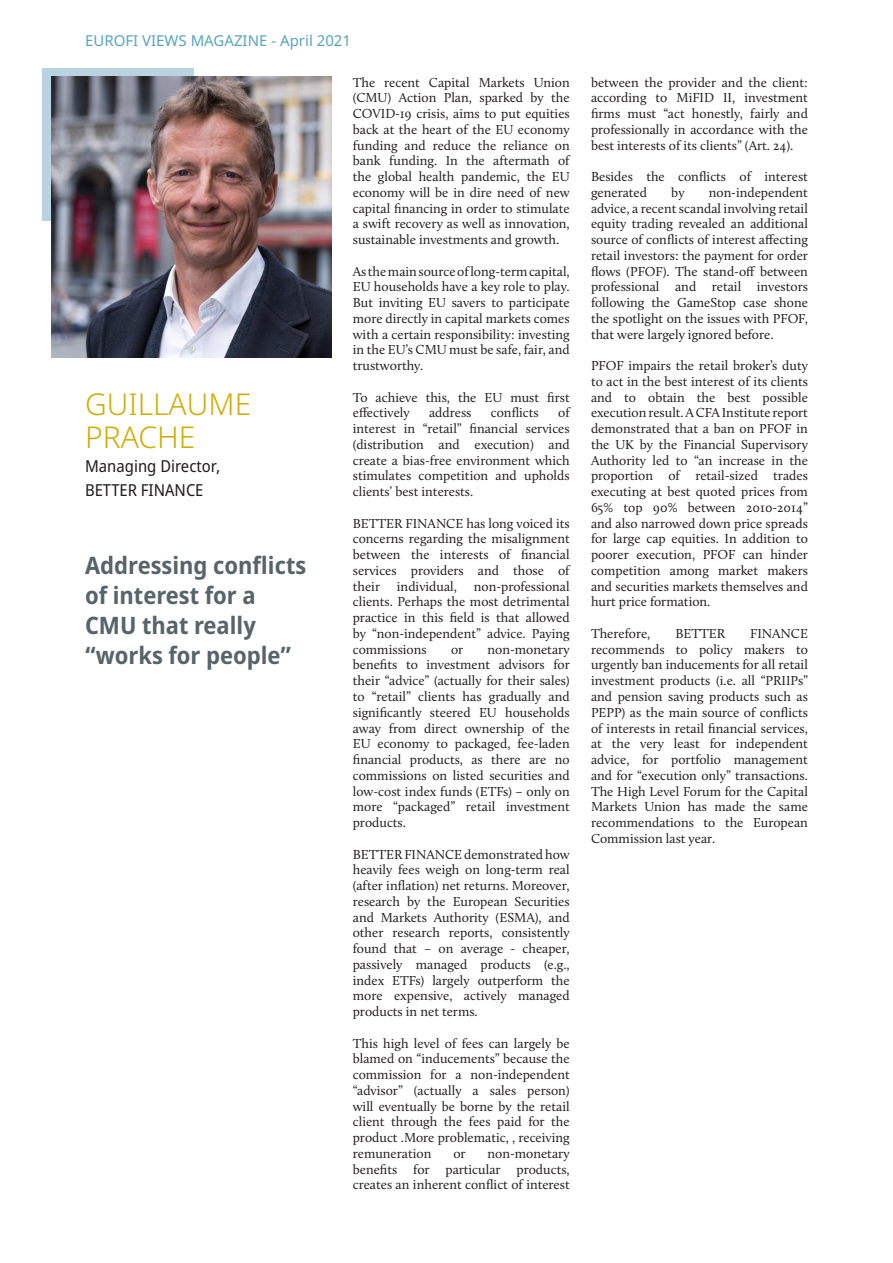
<style>
.page{position:relative;width:893px;height:1263px;background:#fff}
.page>*{position:absolute;margin:0;border:0;box-sizing:border-box;transform-origin:0 0}
.Style_Firstname_Last{font:300 30px/33px "Noto Sans";color:#cead05}
.Style_Titre{font:700 semi-condensed 24px/30px "Noto Sans";color:#57656b}
.Style_Function_Organ{font:semi-condensed 16.5px "Noto Sans";color:#231f20}
.t1{font:15px "Noto Sans";color:#57a5bb}
.Style_Note{font:13.5px/15.8px "Calluna";color:#231f20;text-align:justify}
</style>
<div class="page">
<div style="left:43px;top:68px;width:151px;height:152px;background:#b9d4e0"></div>
<img style="left:51px;top:77px;width:280px;height:280px">
<p class="t1" style="left:85px;top:30px;width:268px">EUROFI VIEWS MAGAZINE - April 2021</p>
<p class="Style_Firstname_Last" style="left:85px;top:388px;width:168px">GUILLAUME<br>PRACHE</p>
<p class="Style_Function_Organ" style="left:85px;top:454px;width:137px">Managing Director,</p>
<p class="Style_Function_Organ" style="left:85px;top:478px;width:120px">BETTER FINANCE</p>
<p class="Style_Titre" style="left:85px;top:550px;width:223px">Addressing conflicts of interest for a<br>CMU that really “works for people”</p>
<p class="Style_Note" style="left:353px;top:74px;width:218px">The recent Capital Markets Union (CMU) Action Plan, sparked by the COVID-19 crisis, aims to put equities back at the heart of the EU economy funding and reduce the reliance on bank funding. In the aftermath of the global health pandemic, the EU economy will be in dire need of new capital financing in order to stimulate a swift recovery as well as innovation, sustainable investments and growth.</p>
<p class="Style_Note" style="left:353px;top:263px;width:218px">As the main source of long-term capital, EU households have a key role to play.<br>But inviting EU savers to participate more directly in capital markets comes with a certain responsibility: investing in the EU’s CMU must be safe, fair, and trustworthy.</p>
<p class="Style_Note" style="left:353px;top:389px;width:218px">To achieve this, the EU must first effectively</p>
<p class="Style_Note" style="left:429px;top:405px;width:44px">address</p>
<p class="Style_Note" style="left:491px;top:405px;width:50px">conflicts</p>
<p class="Style_Note" style="left:353px;top:405px;width:218px;text-indent:205px">of interest in “retail” financial services (distribution and execution) and create a bias-free environment which stimulates competition and upholds clients’ best interests.</p>
<p class="Style_Note" style="left:353px;top:515px;width:218px">BETTER FINANCE has long voiced its concerns regarding the misalignment between the interests of financial services providers and those of their individual, non-professional clients. Perhaps the most detrimental practice in this field is that allowed by “non-independent” advice. Paying commissions</p>
<p class="Style_Note" style="left:353px;top:641px;width:218px;text-indent:135px">non-monetary benefits to investment advisors for their “advice” (actually for their sales) to “retail” clients has gradually and significantly steered EU households away from direct ownership of the EU economy to packaged, fee-laden financial products, as there are no commissions on listed securities and low-cost index funds (ETFs) – only on more “packaged” retail investment products.</p>
<p class="Style_Note" style="left:353px;top:846px;width:218px">BETTER FINANCE demonstrated how heavily fees weigh on long-term real (after inflation) net returns. Moreover, research by the European Securities and Markets Authority (ESMA), and other research reports, consistently found that – on average - cheaper, passively managed products (e.g., index ETFs) largely outperform the more expensive, actively managed products in net terms.</p>
<p class="Style_Note" style="left:353px;top:1035px;width:218px">This high level of fees can largely be blamed on “inducements” because the commission for a non-independent “advisor” (actually a sales person) will eventually be borne by the retail client through the fees paid for the product .More problematic, , receiving remuneration</p>
<p class="Style_Note" style="left:451px;top:641px;width:14px">or</p>
<p class="Style_Note" style="left:353px;top:1145px;width:218px;text-indent:135px">non-monetary benefits for particular products, creates an inherent conflict of interest</p>
<p class="Style_Note" style="left:453px;top:1145px;width:14px">or</p>
<p class="Style_Note" style="left:591px;top:74px;width:218px">between the provider and the client: according to MiFID II, investment firms must “act honestly, fairly and professionally in accordance with the best interests of its clients” (Art. 24).</p>
<p class="Style_Note" style="left:591px;top:169px;width:218px">Besides the conflicts of interest generated</p>
<p class="Style_Note" style="left:591px;top:184px;width:218px;text-indent:118px">non-independent advice, a recent scandal involving retail equity trading revealed an additional source of conflicts of interest affecting retail investors: the payment for order flows (PFOF). The stand-off between professional and retail investors following the GameStop case shone the spotlight on the issues with PFOF, that were largely ignored before.</p>
<p class="Style_Note" style="left:591px;top:358px;width:218px">PFOF impairs the retail broker’s duty to act in the best interest of its clients and to obtain the best possible execution result. A CFA Institute report demonstrated that a ban on PFOF in the UK by the Financial Supervisory Authority led to “an increase in the proportion of retail-sized trades executing at best quoted prices from 65% top 90% between 2010-2014” and also narrowed down price spreads for large cap equities. In addition to poorer execution, PFOF can hinder competition among market makers and securities markets themselves and hurt price formation.</p>
<p class="Style_Note" style="left:591px;top:625px;width:61px">Therefore,</p>
<p class="Style_Note" style="left:675px;top:625px;width:51px">BETTER</p>
<p class="Style_Note" style="left:671px;top:184px;width:15px">by</p>
<p class="Style_Note" style="left:591px;top:625px;width:218px;text-indent:159px">FINANCE recommends to policy makers to urgently ban inducements for all retail investment products (i.e. all “PRIIPs” and pension saving products such as PEPP) as the main source of conflicts of interests in retail financial services, at the very least for independent advice, for portfolio management and for “execution only” transactions.<br>The High Level Forum for the Capital Markets Union has made the same recommendations to the European Commission last year.</p>
</div>
